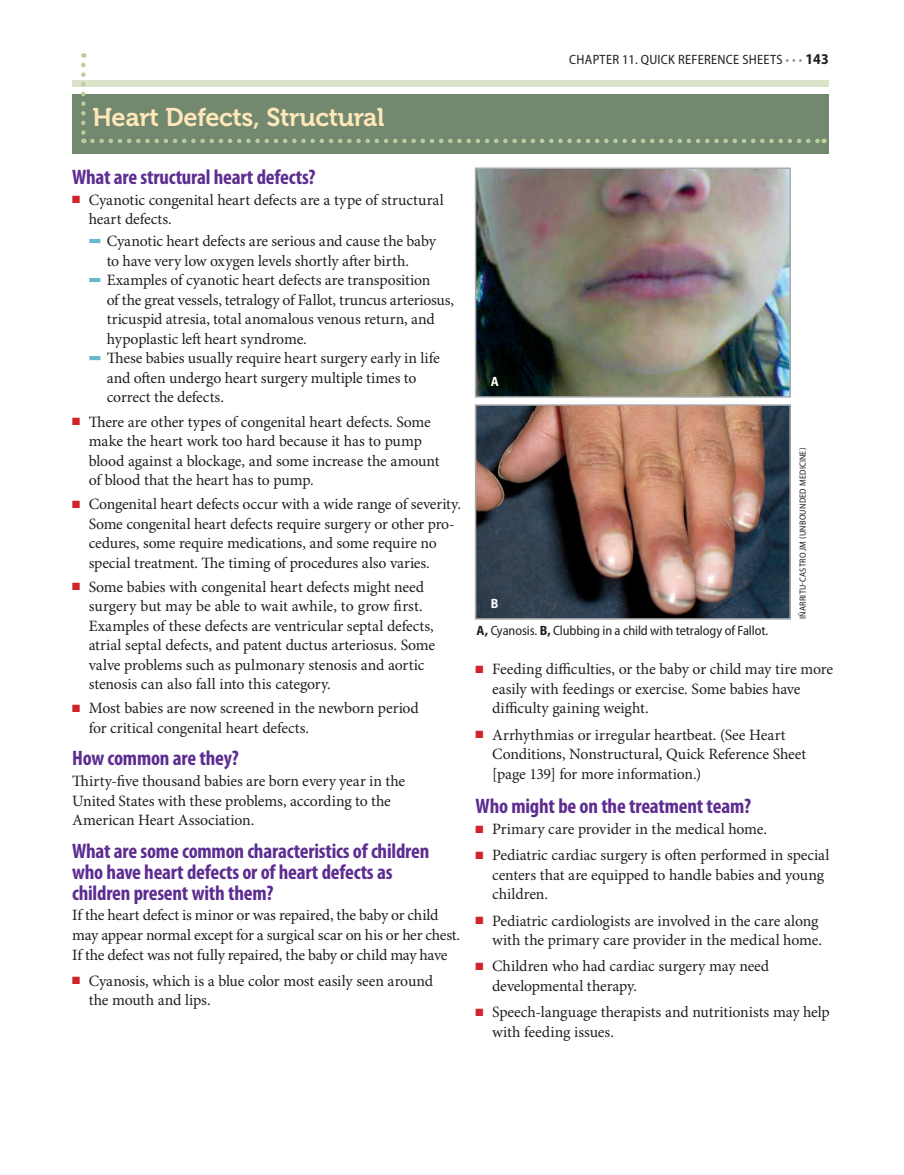
<style>
.page{position:relative;width:904px;height:1175px;background:#fff}
.page>*{position:absolute;margin:0;border:0;box-sizing:border-box;transform-origin:0 0}
.t1{font:25.5px "Museo 700";letter-spacing:-.015em;color:#fee7b9}
.t2{font:700 condensed 21px/21px "Myriad Pro";letter-spacing:-.01em;color:#5d2d91}
.t3{font:15.75px/19.5px "Minion Pro";letter-spacing:-.01em;color:#231f20}
.t4{font:semi-condensed 13.5px "Myriad Pro";letter-spacing:-.005em;color:#231f20}
.t5{font:semi-condensed 13.5px "Myriad Pro";letter-spacing:.02em;color:#231f20}
.t6{font:700 semi-condensed 13.5px "Myriad Pro";color:#fff}
.t7{font:10.5px "Zapf Dingbats ITC";color:#d1232a}
.t8{font:semi-condensed 9px "Myriad Pro";letter-spacing:.02em;color:#231f20}
.s1{color:#899c86}
.s2{font-weight:700;font-size:15px}
.s3{color:#d1232a}
.s4{font-family:"Meta Plus";font-weight:900;font-size:19.5px;color:#66b8cc}
.s5{font-weight:700}
</style>
<div class="page">
<div style="left:72px;top:80px;width:756px;height:7px;background:#dbe3cb"></div>
<div style="left:89px;top:239px;width:11px;height:4px;border:2px solid #66b8cc"></div>
<div style="left:89px;top:278px;width:11px;height:4px;border:2px solid #66b8cc"></div>
<div style="left:89px;top:356px;width:11px;height:4px;border:2px solid #66b8cc"></div>
<img style="left:477px;top:170px;width:310px;height:224px">
<div style="left:474px;top:167px;width:316px;height:230px;border:2px solid #a8a9ad"></div>
<img style="left:477px;top:407px;width:310px;height:209px">
<div style="left:474px;top:404px;width:316px;height:215px;border:2px solid #a8a9ad"></div>
<div style="left:72px;top:94px;width:756px;height:59px;background:#72886f"></div>
<svg style="left:81px;top:65px;width:5px;height:78px"></svg>
<svg style="left:92px;top:139px;width:732px;height:4px"></svg>
<p class="t5" style="left:569px;top:53px;width:261px">CHAPTER 11. QUICK REFERENCE SHEETS <span class="s1">• • •</span> <span class="s2">143</span></p>
<h1 class="t1" style="left:92px;top:103px;width:293px">Heart Defects, Structural</h1>
<h2 class="t2" style="left:72px;top:167px;width:245px">What are structural heart defects?</h2>
<p class="t3" style="left:89px;top:191px;width:356px;text-indent:-16px"><span class="s3">■</span> Cyanotic congenital heart defects are a type of structural heart defects.</p>
<p class="t3" style="left:107px;top:232px;width:331px;text-indent:-16px"><span class="s4">–</span> Cyanotic heart defects are serious and cause the baby to have very low oxygen levels shortly after birth.</p>
<p class="t3" style="left:107px;top:271px;width:349px;text-indent:-16px"><span class="s4">–</span> Examples of cyanotic heart defects are transposition<br>of the great vessels, tetralogy of Fallot, truncus arteriosus, tricuspid atresia, total anomalous venous return, and hypoplastic left heart syndrome.</p>
<p class="t3" style="left:107px;top:349px;width:335px;text-indent:-16px"><span class="s4">–</span> These babies usually require heart surgery early in life and often undergo heart surgery multiple times to correct the defects.</p>
<p class="t3" style="left:89px;top:412px;width:352px;text-indent:-16px"><span class="s3">■</span> There are other types of congenital heart defects. Some make the heart work too hard because it has to pump blood against a blockage, and some increase the amount of blood that the heart has to pump.</p>
<p class="t3" style="left:89px;top:495px;width:373px;text-indent:-16px"><span class="s3">■</span> Congenital heart defects occur with a wide range of severity.<br>Some congenital heart defects require surgery or other pro&shy;cedures, some require medications, and some require no special treatment. The timing of procedures also varies.</p>
<p class="t3" style="left:89px;top:577px;width:348px;text-indent:-16px"><span class="s3">■</span> Some babies with congenital heart defects might need surgery but may be able to wait awhile, to grow first.<br>Examples of these defects are ventricular septal defects, atrial septal defects, and patent ductus arteriosus. Some valve problems such as pulmonary stenosis and aortic stenosis can also fall into this category.</p>
<p class="t3" style="left:89px;top:699px;width:331px;text-indent:-16px"><span class="s3">■</span> Most babies are now screened in the newborn period for critical congenital heart defects.</p>
<h2 class="t2" style="left:72px;top:748px;width:168px">How common are they?</h2>
<p class="t3" style="left:72px;top:772px;width:334px">Thirty-five thousand babies are born every year in the<br>United States with these problems, according to the<br>American Heart Association.</p>
<h2 class="t2" style="left:72px;top:840px;width:358px">What are some common characteristics of children who have heart defects or of heart defects as children present with them?</h2>
<p class="t3" style="left:72px;top:906px;width:389px">If the heart defect is minor or was repaired, the baby or child may appear normal except for a surgical scar on his or her chest.<br>If the defect was not fully repaired, the baby or child may have</p>
<p class="t3" style="left:89px;top:971px;width:346px;text-indent:-16px"><span class="s3">■</span> Cyanosis, which is a blue color most easily seen around the mouth and lips.</p>
<p class="t6" style="left:490px;top:374px;width:10px">A</p>
<p class="t6" style="left:490px;top:595px;width:9px">B</p>
<p class="t4" style="left:476px;top:623px;width:293px"><span class="s5">A,</span> Cyanosis. <span class="s5">B,</span> Clubbing in a child with tetralogy of Fallot.</p>
<p class="t8" style="left:797px;top:618px;width:172px;rotate:-90deg">IÑARRITU-CASTRO JM (UNBOUNDED MEDICINE)</p>
<p class="t3" style="left:492px;top:660px;width:342px;text-indent:-16px"><span class="s3">■</span> Feeding difficulties, or the baby or child may tire more easily with feedings or exercise. Some babies have difficulty gaining weight.</p>
<p class="t7" style="left:483px;top:729px;width:4px">■</p>
<p class="t7" style="left:483px;top:664px;width:4px">■</p>
<p class="t3" style="left:492px;top:725px;width:315px;text-indent:-16px"><span class="s3">■</span> Arrhythmias or irregular heartbeat. (See Heart<br>Conditions, Nonstructural, Quick Reference Sheet [page 139] for more information.)</p>
<h2 class="t2" style="left:475px;top:796px;width:277px">Who might be on the treatment team?</h2>
<p class="t7" style="left:483px;top:824px;width:4px">■</p>
<p class="t3" style="left:475px;top:819px;width:293px"><span class="s3">■</span> Primary care provider in the medical home.</p>
<p class="t7" style="left:483px;top:850px;width:4px">■</p>
<p class="t3" style="left:492px;top:846px;width:339px;text-indent:-16px"><span class="s3">■</span> Pediatric cardiac surgery is often performed in special centers that are equipped to handle babies and young children.</p>
<p class="t7" style="left:483px;top:915px;width:4px">■</p>
<p class="t3" style="left:475px;top:911px;width:348px;text-align:right"><span class="s3">■</span> Pediatric cardiologists are involved in the care along with the primary care provider in the medical home.</p>
<p class="t7" style="left:483px;top:961px;width:4px">■</p>
<p class="t3" style="left:492px;top:957px;width:278px;text-indent:-16px"><span class="s3">■</span> Children who had cardiac surgery may need developmental therapy.</p>
<p class="t7" style="left:483px;top:1007px;width:4px">■</p>
<p class="t3" style="left:492px;top:1002px;width:339px;text-indent:-16px"><span class="s3">■</span> Speech-language therapists and nutritionists may help with feeding issues.</p>
</div>
